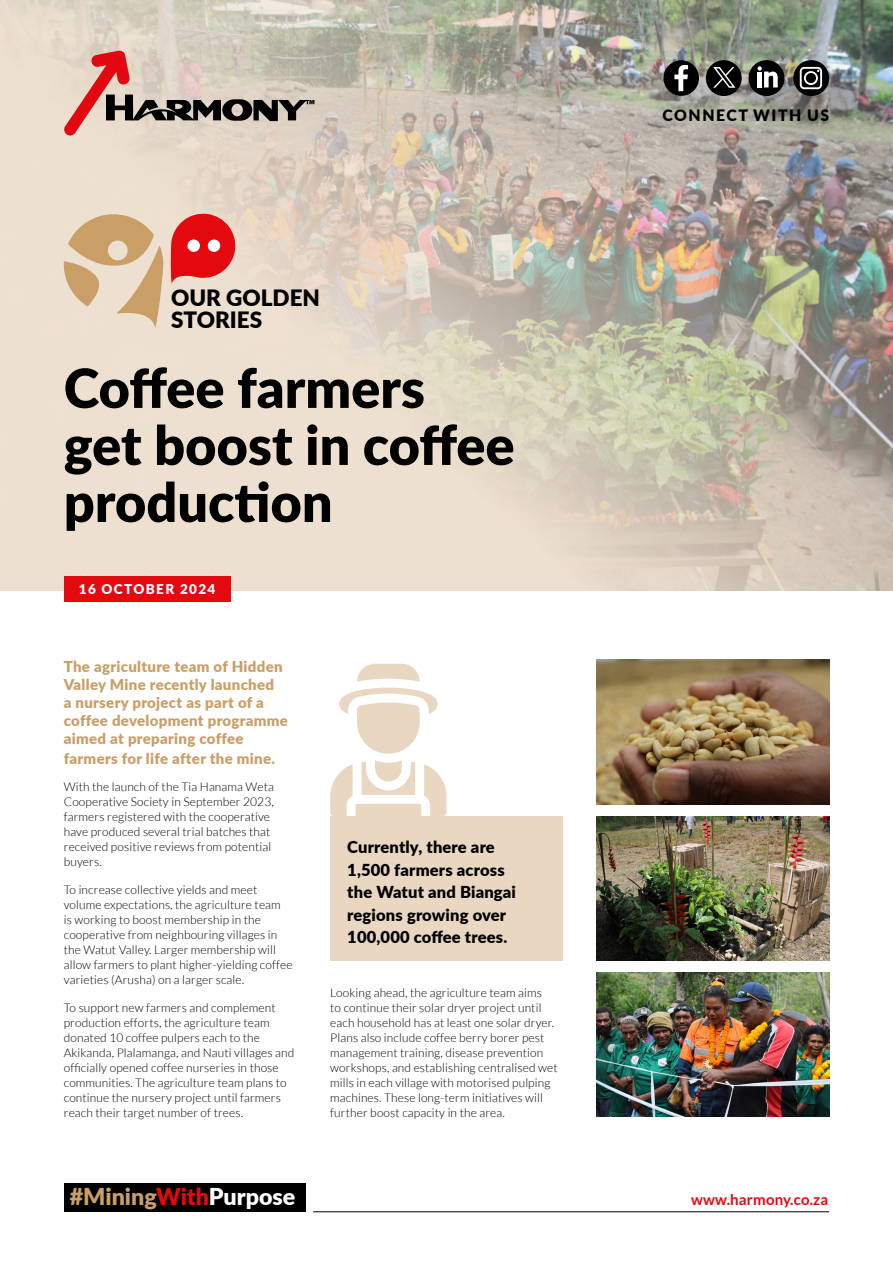
<style>
.page{position:relative;width:893px;height:1263px;background:#fff}
.page>*{position:absolute;margin:0;border:0;box-sizing:border-box;transform-origin:0 0}
.t1{font:900 54px/57px "Lato";color:#000}
.t2{font:900 23.25px "Lato";color:#ca9e67}
.t3{font:900 22.5px/22.5px "Lato";color:#000}
.t4{font:900 16.5px/22.5px "Lato";letter-spacing:.01em;color:#000}
.t5{font:900 15.75px "Lato";letter-spacing:.1em;color:#000}
.t6{font:900 15px/18px "Lato";letter-spacing:.02em;color:#ca9e67}
.t7{font:700 15px "Lato";letter-spacing:.01em;color:#e3090f}
.t8{font:900 13.5px "Lato";letter-spacing:.1em;color:#fff}
.t9{font:300 12px/15px "Lato";letter-spacing:.01em;color:#000}
.s1{color:#e3090f}
.s2{color:#fff}
</style>
<div class="page">
<img style="left:0;top:0;width:893px;height:590px">
<hr style="left:313px;top:1211px;width:516px;height:1px;background:#000">
<svg style="left:63px;top:50px;width:251px;height:86px;background:#c0a79c"></svg>
<div style="left:64px;top:1183px;width:242px;height:29px;background:#000"></div>
<div style="left:663px;top:60px;width:36px;height:36px;background:#000;border-radius:50%"></div>
<svg style="left:674px;top:65px;width:14px;height:26px"></svg>
<div style="left:749px;top:60px;width:35px;height:36px;background:#000;border-radius:18px"></div>
<svg style="left:757px;top:66px;width:21px;height:21px"></svg>
<svg style="left:793px;top:60px;width:36px;height:36px"></svg>
<svg style="left:800px;top:67px;width:22px;height:22px"></svg>
<div style="left:706px;top:60px;width:36px;height:36px;background:#000;border-radius:18px"></div>
<svg style="left:713px;top:67px;width:22px;height:21px"></svg>
<div style="left:64px;top:576px;width:166px;height:26px;background:#e3090f"></div>
<svg style="left:170px;top:212px;width:67px;height:72px;background:#e54a49"></svg>
<svg style="left:64px;top:214px;width:99px;height:114px;background:#ddc19f"></svg>
<div style="left:187px;top:239px;width:13px;height:13px;background:#fff;border-radius:50%"></div>
<div style="left:208px;top:239px;width:12px;height:13px;background:#fff;border-radius:50%"></div>
<img style="left:597px;top:660px;width:232px;height:144px">
<img style="left:597px;top:973px;width:232px;height:144px">
<img style="left:597px;top:816px;width:232px;height:144px">
<div style="left:330px;top:816px;width:233px;height:144px;background:#ead7c2"></div>
<svg style="left:330px;top:760px;width:116px;height:56px"></svg>
<svg style="left:357px;top:664px;width:63px;height:18px"></svg>
<svg style="left:339px;top:688px;width:99px;height:66px"></svg>
<h3 class="t3" style="left:171px;top:285px;width:151px">OUR GOLDEN<br>STORIES</h3>
<h1 class="t1" style="left:64px;top:357px;width:452px">Coffee farmers get boost in coffee production</h1>
<p class="t8" style="left:79px;top:579px;width:138px">16 OCTOBER 2024</p>
<p class="t6" style="left:64px;top:657px;width:226px">The agriculture team of Hidden<br>Valley Mine recently launched<br>a nursery project as part of a coffee development programme aimed at preparing coffee</p>
<p class="t6" style="left:64px;top:748px;width:213px">farmers for life after the mine.</p>
<p class="t9" style="left:64px;top:779px;width:212px">With the launch of the Tia Hanama Weta Cooperative Society in September 2023, farmers registered with the cooperative have produced several trial batches that received positive reviews from potential buyers.</p>
<p class="t9" style="left:64px;top:882px;width:230px">To increase collective yields and meet volume expectations, the agriculture team<br>is working to boost membership in the cooperative from neighbouring villages in the Watut Valley. Larger membership will allow farmers to plant higher-yielding coffee varieties (Arusha) on a larger scale.</p>
<p class="t9" style="left:64px;top:1000px;width:232px">To support new farmers and complement production efforts, the agriculture team donated 10 coffee pulpers each to the Akikanda, Plalamanga, and Nauti villages and officially opened coffee nurseries in those communities. The agriculture team plans to continue the nursery project until farmers reach their target number of trees.</p>
<h2 class="t2" style="left:70px;top:1179px;width:227px">#Mining<span class="s1">With</span><span class="s2">Purpose</span></h2>
<h3 class="t4" style="left:347px;top:835px;width:170px">Currently, there are<br>1,500 farmers across the Watut and Biangai regions growing over<br>100,000 coffee trees.</h3>
<p class="t9" style="left:330px;top:985px;width:229px">Looking ahead, the agriculture team aims<br>to continue their solar dryer project until each household has at least one solar dryer.<br>Plans also include coffee berry borer pest management training, disease prevention workshops, and establishing centralised wet mills in each village with motorised pulping machines. These long-term initiatives will further boost capacity in the area.</p>
<h3 class="t5" style="left:662px;top:103px;width:168px">CONNECT WITH US</h3>
<p class="t7" style="left:691px;top:1190px;width:139px">www.harmony.co.za</p>
</div>
